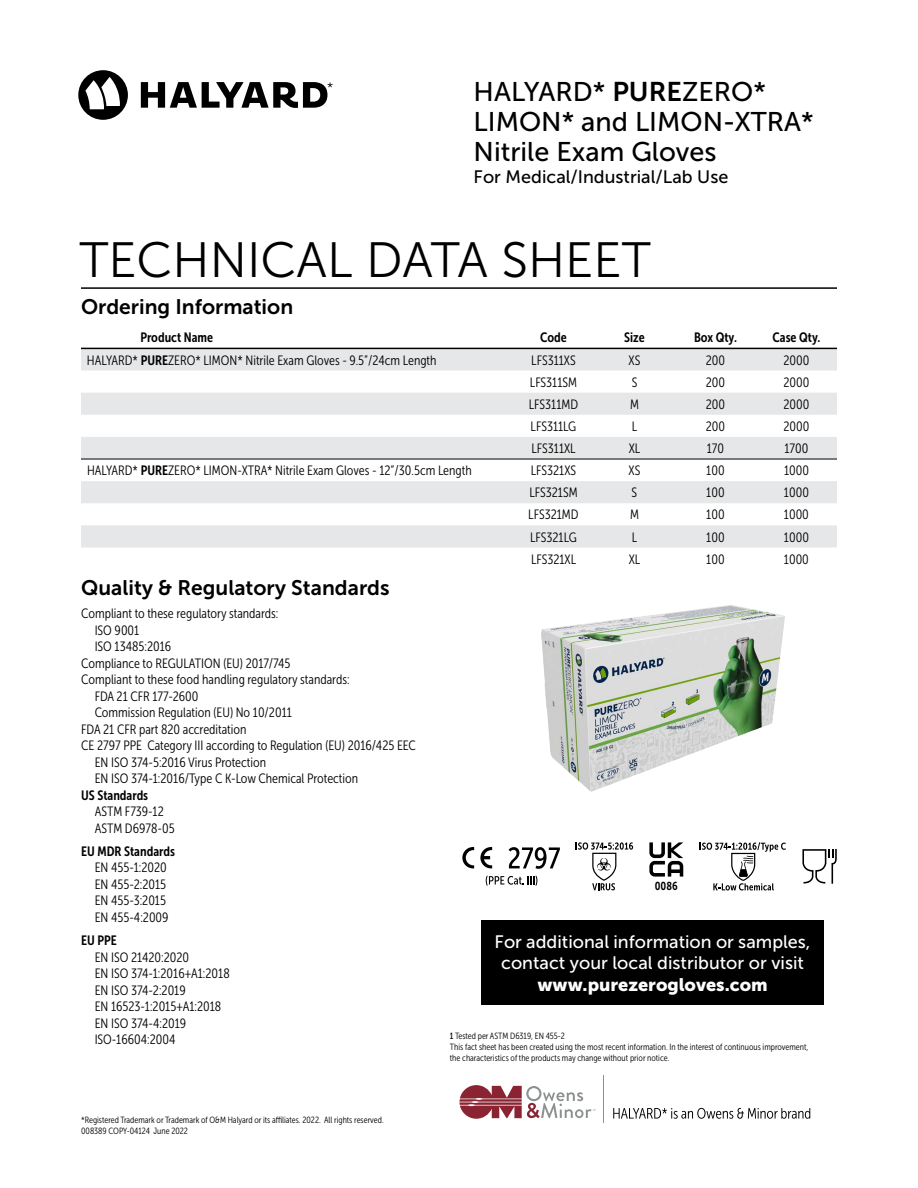
<style>
.page{position:relative;width:918px;height:1188px;background:#fff}
.page>*{position:absolute;margin:0;border:0;box-sizing:border-box;transform-origin:0 0}
.t1{font:49.5px "Museo Sans 300";color:#000}
.t2{font:27px/30px "Museo Sans 500";color:#000}
.t3{font:21px "Museo Sans 700";color:#000}
.t4{font:18px/21.6px "Museo Sans 500";color:#fff;text-align:center}
.t5{font:18px "Museo Sans 500";color:#000}
.t6{font:18px "Museo Sans 900";color:#fff}
.t7{font:13.5px/16.5px "Museo Sans Cond 300";color:#000}
.t8{font:13.5px "Museo Sans Cond 700";color:#000}
.t9{font:11.55px "Museo Sans Cond 700";color:#000}
.t10{font:9px/10.8px "Museo Sans Cond 300";color:#000}
.s1{font-family:"Museo Sans 700"}
.s2{font-family:"Museo Sans Cond 700"}
.s3{font-family:"Museo Sans Cond 500"}
</style>
<div class="page">
<svg style="left:78px;top:70px;width:50px;height:50px"></svg>
<svg style="left:141px;top:82px;width:192px;height:26px"></svg>
<div style="left:481px;top:920px;width:343px;height:85px;background:#000"></div>
<svg style="left:486px;top:876px;width:51px;height:10px"></svg>
<svg style="left:509px;top:847px;width:51px;height:22px"></svg>
<svg style="left:462px;top:847px;width:12px;height:21px"></svg>
<svg style="left:480px;top:847px;width:12px;height:21px"></svg>
<svg style="left:802px;top:849px;width:35px;height:35px"></svg>
<svg style="left:576px;top:842px;width:57px;height:48px"></svg>
<svg style="left:700px;top:842px;width:86px;height:49px"></svg>
<svg style="left:649px;top:842px;width:34px;height:35px"></svg>
<svg style="left:613px;top:1108px;width:197px;height:11px"></svg>
<hr style="left:603px;top:1075px;width:1px;height:47px;background:#8c9091">
<svg style="left:460px;top:1085px;width:136px;height:34px"></svg>
<svg style="left:81px;top:349px;width:756px;height:199px;fill:#e6e7e8"></svg>
<hr style="left:81px;top:348px;width:432px;height:1px;background:#000">
<hr style="left:513px;top:348px;width:81px;height:1px;background:#000">
<hr style="left:594px;top:348px;width:81px;height:1px;background:#000">
<hr style="left:675px;top:348px;width:81px;height:1px;background:#000">
<hr style="left:756px;top:348px;width:81px;height:1px;background:#000">
<hr style="left:81px;top:459px;width:432px;height:1px;background:#000">
<hr style="left:513px;top:459px;width:81px;height:1px;background:#000">
<hr style="left:594px;top:459px;width:81px;height:1px;background:#000">
<hr style="left:675px;top:459px;width:81px;height:1px;background:#000">
<hr style="left:756px;top:459px;width:81px;height:1px;background:#000">
<hr style="left:81px;top:287px;width:756px;height:2px;background:#000">
<img style="left:541px;top:605px;width:210px;height:187px">
<h2 class="t2" style="left:474px;top:77px;width:342px">HALYARD* <span class="s1">PURE</span>ZERO*<br>LIMON* and LIMON-XTRA*<br>Nitrile Exam Gloves</h2>
<h3 class="t5" style="left:474px;top:167px;width:256px">For Medical/Industrial/Lab Use</h3>
<h1 class="t1" style="left:80px;top:234px;width:573px">TECHNICAL DATA SHEET</h1>
<h3 class="t3" style="left:81px;top:295px;width:214px">Ordering Information</h3>
<p class="t8" style="left:140px;top:330px;width:74px">Product Name</p>
<p class="t8" style="left:540px;top:330px;width:28px">Code</p>
<p class="t8" style="left:624px;top:330px;width:22px">Size</p>
<p class="t8" style="left:694px;top:330px;width:44px">Box Qty.</p>
<p class="t8" style="left:773px;top:330px;width:49px">Case Qty.</p>
<p class="t7" style="left:87px;top:352px;width:351px">HALYARD* <span class="s2">PURE</span>ZERO* LIMON* Nitrile Exam Gloves - 9.5”/24cm Length</p>
<p class="t7" style="left:531px;top:352px;width:46px">LFS311XS</p>
<p class="t7" style="left:629px;top:352px;width:13px">XS</p>
<p class="t7" style="left:706px;top:352px;width:21px">200</p>
<p class="t7" style="left:784px;top:352px;width:27px">2000</p>
<p class="t7" style="left:530px;top:374px;width:49px">LFS311SM</p>
<p class="t7" style="left:632px;top:374px;width:7px">S</p>
<p class="t7" style="left:706px;top:374px;width:21px">200</p>
<p class="t7" style="left:784px;top:374px;width:27px">2000</p>
<p class="t7" style="left:529px;top:396px;width:51px">LFS311MD</p>
<p class="t7" style="left:630px;top:396px;width:10px">M</p>
<p class="t7" style="left:706px;top:396px;width:21px">200</p>
<p class="t7" style="left:784px;top:396px;width:27px">2000</p>
<p class="t7" style="left:531px;top:418px;width:47px">LFS311LG</p>
<p class="t7" style="left:632px;top:418px;width:7px">L</p>
<p class="t7" style="left:706px;top:418px;width:21px">200</p>
<p class="t7" style="left:784px;top:418px;width:27px">2000</p>
<p class="t7" style="left:532px;top:440px;width:46px">LFS311XL</p>
<p class="t7" style="left:629px;top:440px;width:13px">XL</p>
<p class="t7" style="left:707px;top:440px;width:19px">170</p>
<p class="t7" style="left:785px;top:440px;width:25px">1700</p>
<p class="t7" style="left:87px;top:462px;width:386px">HALYARD* <span class="s2">PURE</span>ZERO* LIMON-XTRA* Nitrile Exam Gloves - 12”/30.5cm Length</p>
<p class="t7" style="left:531px;top:462px;width:47px">LFS321XS</p>
<p class="t7" style="left:629px;top:462px;width:13px">XS</p>
<p class="t7" style="left:706px;top:462px;width:20px">100</p>
<p class="t7" style="left:784px;top:462px;width:26px">1000</p>
<p class="t7" style="left:529px;top:485px;width:50px">LFS321SM</p>
<p class="t7" style="left:632px;top:485px;width:7px">S</p>
<p class="t7" style="left:706px;top:485px;width:20px">100</p>
<p class="t7" style="left:784px;top:485px;width:26px">1000</p>
<p class="t7" style="left:528px;top:507px;width:52px">LFS321MD</p>
<p class="t7" style="left:630px;top:507px;width:10px">M</p>
<p class="t7" style="left:706px;top:507px;width:20px">100</p>
<p class="t7" style="left:784px;top:507px;width:26px">1000</p>
<p class="t7" style="left:530px;top:529px;width:48px">LFS321LG</p>
<p class="t7" style="left:632px;top:529px;width:7px">L</p>
<p class="t7" style="left:706px;top:529px;width:20px">100</p>
<p class="t7" style="left:784px;top:529px;width:26px">1000</p>
<p class="t7" style="left:531px;top:551px;width:47px">LFS321XL</p>
<p class="t7" style="left:629px;top:551px;width:13px">XL</p>
<p class="t7" style="left:706px;top:551px;width:20px">100</p>
<p class="t7" style="left:784px;top:551px;width:26px">1000</p>
<h3 class="t3" style="left:81px;top:576px;width:310px">Quality &amp; Regulatory Standards</h3>
<p class="t7" style="left:81px;top:605px;width:199px">Compliant to these regulatory standards:</p>
<p class="t7" style="left:95px;top:622px;width:46px">ISO 9001</p>
<p class="t7" style="left:95px;top:638px;width:78px">ISO 13485:2016</p>
<p class="t7" style="left:81px;top:655px;width:211px">Compliance to REGULATION (EU) 2017/745</p>
<p class="t7" style="left:81px;top:671px;width:270px">Compliant to these food handling regulatory standards:</p>
<p class="t7" style="left:95px;top:688px;width:105px">FDA 21 CFR 177-2600</p>
<p class="t7" style="left:95px;top:704px;width:199px">Commission Regulation (EU) No 10/2011</p>
<p class="t7" style="left:81px;top:721px;width:167px">FDA 21 CFR part 820 accreditation</p>
<p class="t7" style="left:81px;top:737px;width:336px">CE 2797 PPE Category III according to Regulation (EU) 2016/425 EEC</p>
<p class="t7" style="left:95px;top:754px;width:173px">EN ISO 374-5:2016 Virus Protection</p>
<p class="t7" style="left:95px;top:770px;width:265px">EN ISO 374-1:2016/Type C K-Low Chemical Protection</p>
<p class="t8" style="left:81px;top:787px;width:69px">US Standards</p>
<p class="t7" style="left:95px;top:803px;width:81px">ASTM F739-12<br>ASTM D6978-05</p>
<p class="t8" style="left:81px;top:844px;width:95px">EU MDR Standards</p>
<p class="t7" style="left:95px;top:860px;width:75px">EN 455-1:2020<br>EN 455-2:2015<br>EN 455-3:2015<br>EN 455-4:2009</p>
<p class="t8" style="left:81px;top:933px;width:37px">EU PPE</p>
<p class="t7" style="left:95px;top:949px;width:137px">EN ISO 21420:2020<br>EN ISO 374-1:2016+A1:2018<br>EN ISO 374-2:2019<br>EN 16523-1:2015+A1:2018<br>EN ISO 374-4:2019<br>ISO-16604:2004</p>
<p class="t10" style="left:81px;top:1114px;width:304px">*Registered Trademark or Trademark of O&amp;M Halyard or its affiliates. 2022. All rights reserved.<br>008389 COPY-04124 June 2022</p>
<p class="t9" style="left:655px;top:880px;width:24px">0086</p>
<h3 class="t4" style="left:495px;top:931px;width:317px">For additional information or samples, contact your local distributor or visit</h3>
<h3 class="t6" style="left:537px;top:974px;width:232px">www.purezerogloves.com</h3>
<p class="t10" style="left:450px;top:1031px;width:360px"><span class="s3">1</span> Tested per ASTM D6319, EN 455-2<br>This fact sheet has been created using the most recent information. In the interest of continuous improvement, the characteristics of the products may change without prior notice.</p>
</div>
